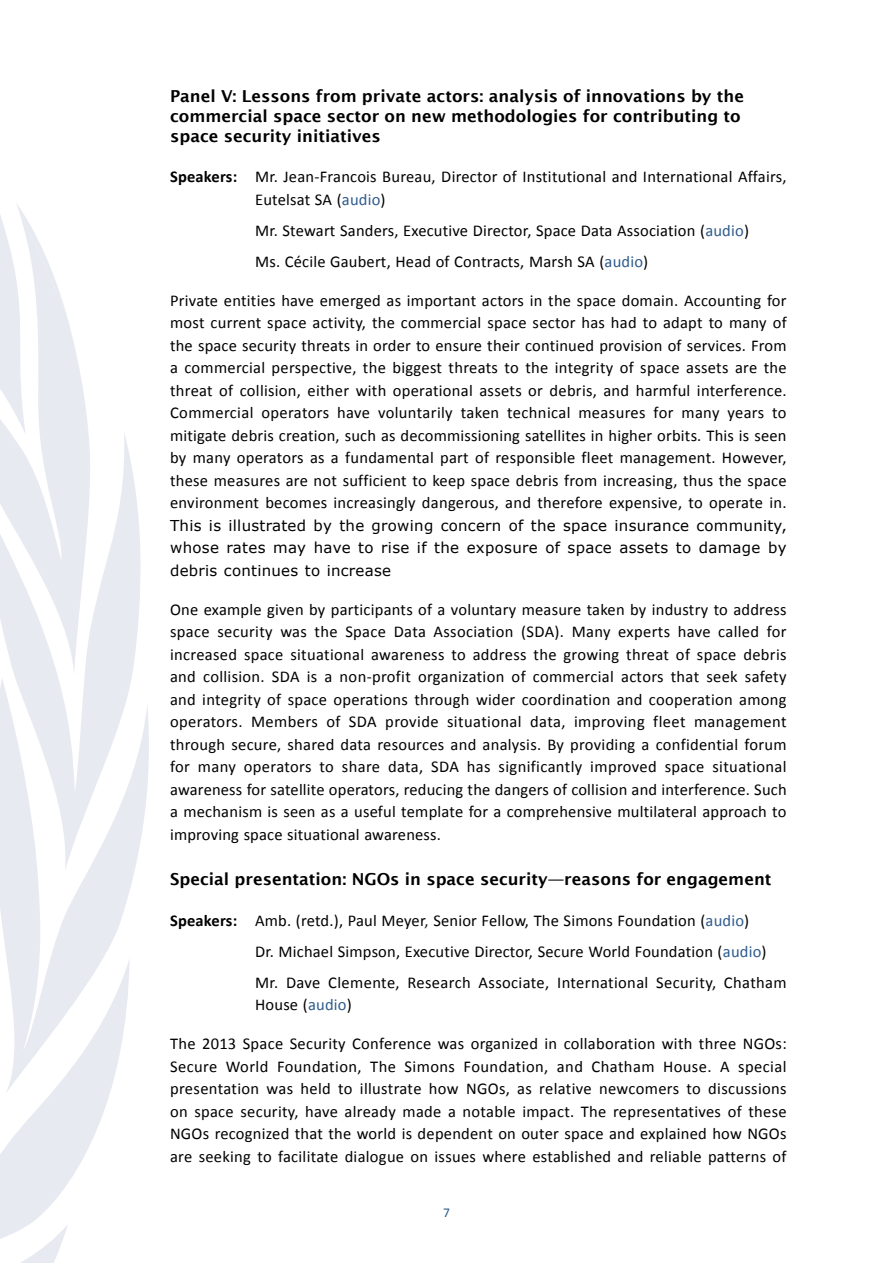
<style>
.page{position:relative;width:893px;height:1263px;background:#fff}
.page>*{position:absolute;margin:0;border:0;box-sizing:border-box;transform-origin:0 0}
.Resource_Para{font:16.5px/22.5px "Calibri";letter-spacing:.015em;color:#000;text-align:justify}
.Block{font:16.5px/22.5px "Calibri";letter-spacing:.01em;color:#000}
.headline_2{font:600 16.5px/19.8px "Lucida Sans";color:#000}
.Resource_Para-2{font:15px/22.5px "Verdana";letter-spacing:.02em;color:#000;text-align:justify}
.t1{font:13.5px "Calibri";color:#2d5a8c}
.s1{font-weight:700}
.s2{color:#2d5a8c}
.s3{color:#231f20}
</style>
<div class="page">
<svg style="left:0;top:1093px;width:110px;height:170px;fill:#e8eaf1"></svg>
<svg style="left:0;top:706px;width:149px;height:387px;fill:#e8eaf1"></svg>
<svg style="left:0;top:433px;width:145px;height:438px;fill:#e8eaf1"></svg>
<svg style="left:0;top:205px;width:92px;height:470px"></svg>
<p class="headline_2" style="left:170px;top:86px;width:575px">Panel V: Lessons from private actors: analysis of innovations by the commercial space sector on new methodologies for contributing to space security initiatives</p>
<p class="Block" style="left:255px;top:165px;width:533px;text-indent:-85px"><span class="s1">Speakers:</span> Mr. Jean-Francois Bureau, Director of Institutional and International Affairs,<br>Eutelsat SA (<span class="s2">audio</span>)</p>
<p class="Block" style="left:255px;top:219px;width:495px">Mr. Stewart Sanders, Executive Director, Space Data Association (<span class="s2">audio</span>)</p>
<p class="Block" style="left:255px;top:250px;width:395px">Ms. Cécile Gaubert, Head of Contracts, Marsh SA (<span class="s2">audio</span>)</p>
<p class="Resource_Para" style="left:170px;top:289px;width:618px">Private entities have emerged as important actors in the space domain. Accounting for most current space activity, the commercial space sector has had to adapt to many of the space security threats in order to ensure their continued provision of services. From a commercial perspective, the biggest threats to the integrity of space assets are the threat of collision, either with operational assets or debris, and harmful interference.<br>Commercial operators have voluntarily taken technical measures for many years to mitigate debris creation, such as decommissioning satellites in higher orbits. This is seen by many operators as a fundamental part of responsible fleet management. However, these measures are not sufficient to keep space debris from increasing, thus the space environment becomes increasingly dangerous, and therefore expensive, to operate in.</p>
<p class="Resource_Para-2" style="left:170px;top:514px;width:618px">This is illustrated by the growing concern of the space insurance community, whose rates may have to rise if the exposure of space assets to damage by debris continues to increase</p>
<p class="Resource_Para" style="left:170px;top:598px;width:618px">One example given by participants of a voluntary measure taken by industry to address space security was the Space Data Association (SDA). Many experts have called for increased space situational awareness to address the growing threat of space debris and collision. SDA is a non-profit organization of commercial actors that seek safety and integrity of space operations through wider coordination and cooperation among operators. Members of SDA provide situational data, improving fleet management through secure, shared data resources and analysis. By providing a confidential forum for many operators to share data, SDA has significantly improved space situational awareness for satellite operators, reducing the dangers of collision and interference. Such a mechanism is seen as a useful template for a comprehensive multilateral approach to improving space situational awareness.</p>
<p class="headline_2" style="left:170px;top:869px;width:603px">Special presentation: NGOs in space security—reasons for engagement</p>
<p class="Block" style="left:170px;top:909px;width:581px"><span class="s1">Speakers:</span> Amb. (retd.), Paul Meyer<span class="s3">,</span> Senior Fellow, The Simons Foundation (<span class="s2">audio</span>)</p>
<p class="Block" style="left:255px;top:940px;width:513px">Dr. Michael Simpson, Executive Director, Secure World Foundation (<span class="s2">audio</span>)</p>
<p class="Block" style="left:255px;top:971px;width:533px">Mr. Dave Clemente, Research Associate, International Security, Chatham<br>House (<span class="s2">audio</span>)</p>
<p class="Resource_Para" style="left:170px;top:1032px;width:618px">The 2013 Space Security Conference was organized in collaboration with three NGOs:<br>Secure World Foundation, The Simons Foundation, and Chatham House. A special presentation was held to illustrate how NGOs, as relative newcomers to discussions on space security, have already made a notable impact. The representatives of these NGOs recognized that the world is dependent on outer space and explained how NGOs are seeking to facilitate dialogue on issues where established and reliable patterns of</p>
<p class="t1" style="left:443px;top:1204px;width:8px">7</p>
</div>
